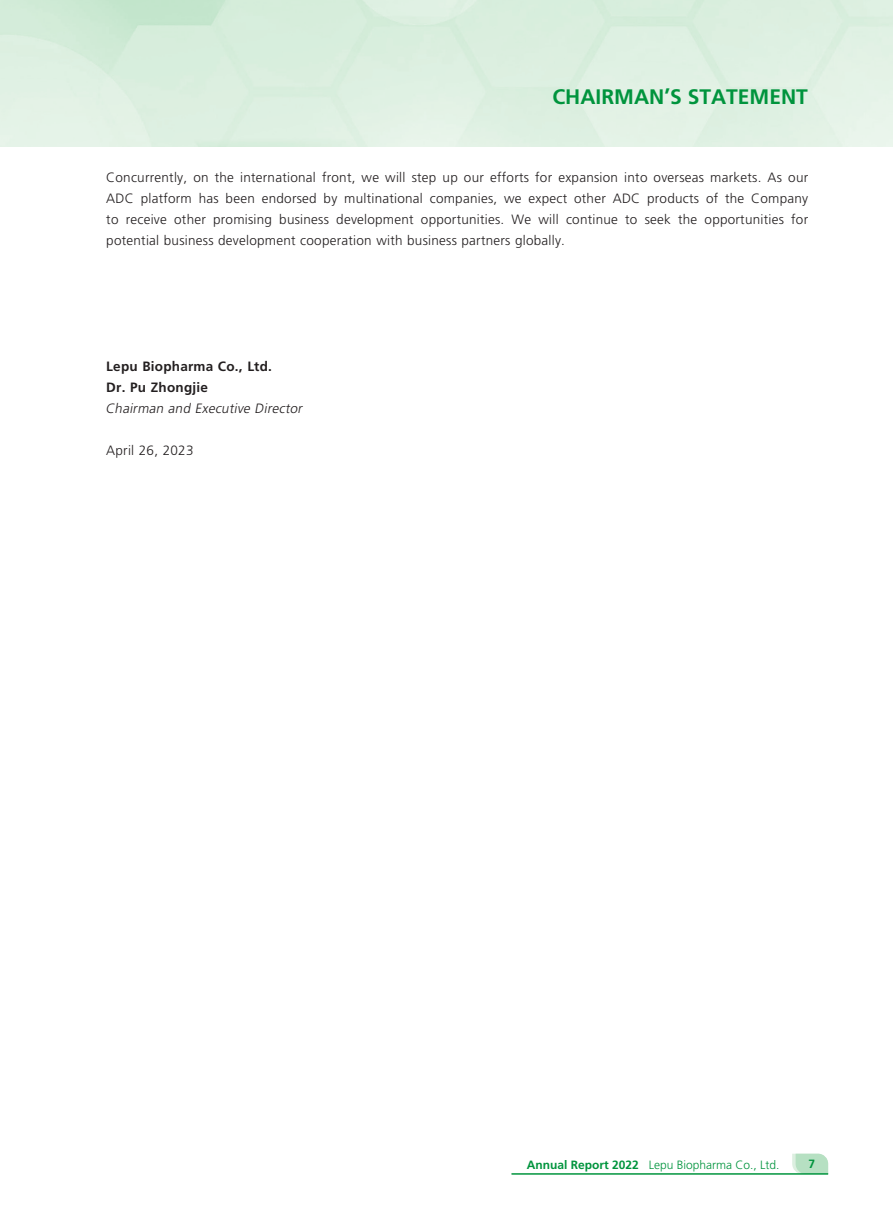
<style>
.page{position:relative;width:893px;height:1212px;background:#fff}
.page>*{position:absolute;margin:0;border:0;box-sizing:border-box;transform-origin:0 0}
.t1{font:700 21px "Frutiger LT Std";color:#00943d}
.t2{font:300 13.5px/21px "Frutiger LT Std";letter-spacing:.02em;color:#231f20;text-align:justify}
.t3{font:700 13.5px/21px "Frutiger LT Std";letter-spacing:.02em;color:#231f20}
.t4{font:italic 300 13.5px "Frutiger LT Std";color:#231f20}
.t5{font:300 12px "Frutiger LT Std";color:#00943d}
.t6{font:700 12px "Frutiger LT Std";color:#00943d}
.s1{font-weight:700}
</style>
<div class="page">
<svg style="left:792px;top:1154px;width:36px;height:20px"></svg>
<hr style="left:512px;top:1174px;width:316px;height:1px;background:#00943d">
<h1 class="t1" style="left:552px;top:84px;width:257px">CHAIRMAN’S STATEMENT</h1>
<p class="t2" style="left:106px;top:167px;width:703px">Concurrently, on the international front, we will step up our efforts for expansion into overseas markets. As our ADC platform has been endorsed by multinational companies, we expect other ADC products of the Company to receive other promising business development opportunities. We will continue to seek the opportunities for potential business development cooperation with business partners globally.</p>
<p class="t3" style="left:106px;top:356px;width:167px">Lepu Biopharma Co., Ltd.<br>Dr. Pu Zhongjie</p>
<p class="t4" style="left:105px;top:401px;width:201px">Chairman and Executive Director</p>
<p class="t2" style="left:106px;top:440px;width:89px">April 26, 2023</p>
<p class="t5" style="left:527px;top:1158px;width:254px"><span class="s1">Annual Report 2022</span> Lepu Biopharma Co., Ltd.</p>
<p class="t6" style="left:808px;top:1157px;width:8px">7</p>
</div>
